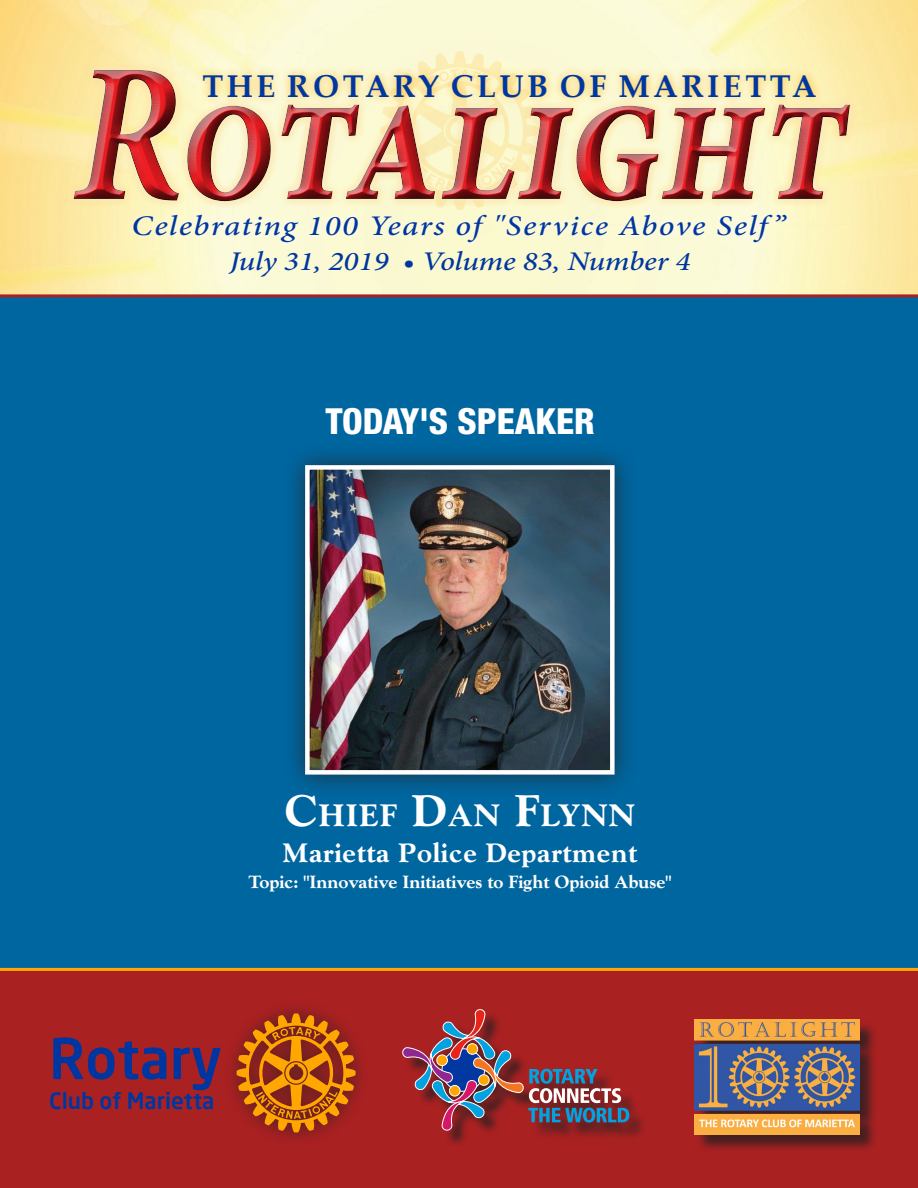
<style>
.page{position:relative;width:918px;height:1188px;background:#fff}
.page>*{position:absolute;margin:0;border:0;box-sizing:border-box;transform-origin:0 0}
.t1{font:italic 700 188.55px "Minion Pro";color:#ee1d23;scale:.83 1}
.t2{font:500 55.5px "Neo Sans";color:#0036a0}
.t3{font:800 condensed 36px "Helvetica Neue LT Std";color:#fff}
.t4{font:700 31.5px "Palatino Linotype";letter-spacing:.11em;color:#0036a0}
.t5{font:800 31.5px "Goudy Std";letter-spacing:.035em;color:#fff}
.t6{font:italic 500 28.5px "Minion Pro";letter-spacing:.045em;color:#0036a0;scale:1.16 1}
.t7{font:italic 500 27px "Minion Pro";letter-spacing:-.01em;color:#0036a0;scale:1.16 1}
.t8{font:800 27px "Goudy Std";letter-spacing:.025em;color:#fff}
.t9{font:500 22.35px "Neo Sans";color:#0036a0}
.t10{font:800 18px "Goudy Std";color:#fff}
.s1{font-size:196.5px}
.s2{font-size:45px}
</style>
<div class="page">
<div style="left:0;top:296px;width:918px;height:675px;background:#0066a0"></div>
<div style="left:21px;top:0;width:897px;height:273px;background:#fff;opacity:.75"></div>
<div style="left:63px;top:59px;width:798px;height:144px;background:#fff;opacity:.75"></div>
<div style="left:63px;top:74px;width:798px;height:138px;background:#231f20;opacity:.75"></div>
<div style="left:194px;top:65px;width:630px;height:41px;background:#ffa700;opacity:.75"></div>
<div style="left:125px;top:205px;width:671px;height:46px;background:#fff;opacity:.75"></div>
<hr style="left:0;top:294px;width:918px;height:3px;background:#aa2122">
<div style="left:0;top:971px;width:918px;height:217px;background:#aa2122"></div>
<div style="left:696px;top:1022px;width:182px;height:131px;background:#231f20;opacity:.75"></div>
<img style="left:694px;top:1020px;width:165px;height:115px">
<hr style="left:0;top:968px;width:918px;height:3px;background:#ffa700">
<div style="left:406px;top:1012px;width:241px;height:136px;background:#231f20;opacity:.75"></div>
<svg style="left:402px;top:1009px;width:227px;height:121px"></svg>
<div style="left:223px;top:999px;width:147px;height:148px;background:#231f20;opacity:.75"></div>
<svg style="left:237px;top:1013px;width:119px;height:119px;background:#b75414"></svg>
<div style="left:282px;top:442px;width:355px;height:355px;background:#231f20;opacity:.75"></div>
<img style="left:310px;top:470px;width:300px;height:300px">
<div style="left:305px;top:465px;width:310px;height:310px;border:4px solid #fff"></div>
<h1 class="t1" style="left:74px;top:4px;width:933px"><span class="s1">R</span>otalight</h1>
<p class="t4" style="left:202px;top:64px;width:616px">THE ROTARY CLUB OF MARIETTA</p>
<p class="t6" style="left:132px;top:206px;width:565px">Celebrating 100 Years of "Service Above Self ”</p>
<p class="t7" style="left:229px;top:243px;width:399px">July 31, 2019 • Volume 83, Number 4</p>
<p class="t3" style="left:325px;top:399px;width:271px">TODAY'S SPEAKER</p>
<p class="t5" style="left:285px;top:797px;width:352px"><span class="s2">C</span>HIEF <span class="s2">D</span>AN <span class="s2">F</span>LYNN</p>
<p class="t8" style="left:283px;top:837px;width:356px">Marietta Police Department</p>
<p class="t10" style="left:249px;top:871px;width:425px">Topic: "Innovative Initiatives to Fight Opioid Abuse"</p>
<p class="t2" style="left:49px;top:1024px;width:174px">Rotary</p>
<p class="t9" style="left:49px;top:1087px;width:167px">Club of Marietta</p>
</div>
